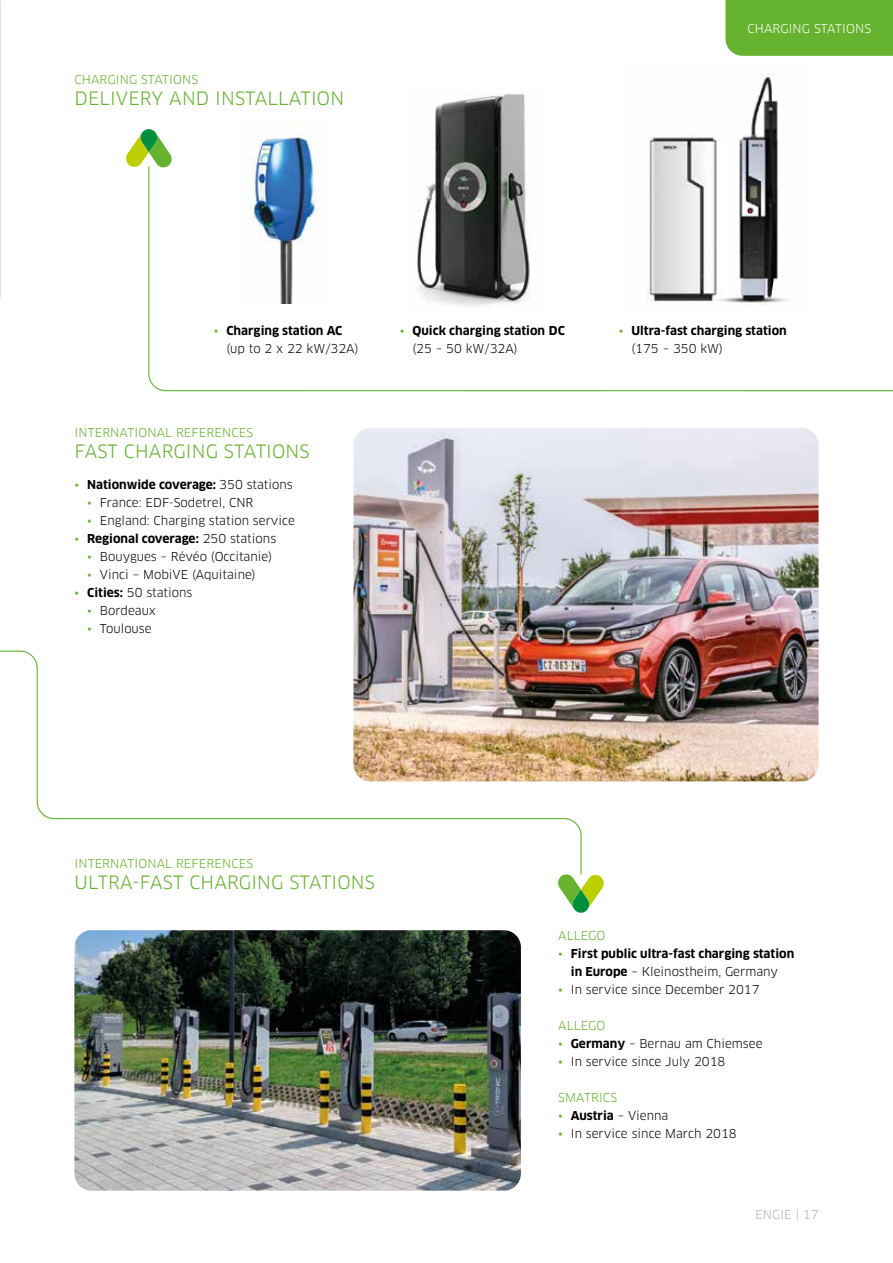
<style>
.page{position:relative;width:893px;height:1263px;background:#fff}
.page>*{position:absolute;margin:0;border:0;box-sizing:border-box;transform-origin:0 0}
.t1{font:18px "Clan Pro";letter-spacing:.01em;color:#65b32e}
.t2{font:700 12px/18px "Clan Pro";color:#000}
.t3{font:12px "Clan Pro";color:#000}
.t4{font:12px "Clan Pro";letter-spacing:.01em;color:#65b32e}
.t5{font:12px "Clan Pro";letter-spacing:.01em;color:#fff}
.t6{font:12px "Clan Pro";letter-spacing:.01em;color:#b3b2b2}
.s1{font-weight:400;color:#65b32e}
.s2{font-weight:400}
.s3{color:#65b32e}
.s4{font-weight:700}
</style>
<div class="page">
<svg style="left:558px;top:874px;width:46px;height:39px"></svg>
<img style="left:250px;top:123px;width:66px;height:42px">
<img style="left:435px;top:93px;width:91px;height:72px">
<img style="left:648px;top:74px;width:131px;height:91px">
<svg style="left:0;top:650px;width:582px;height:225px"></svg>
<svg style="left:126px;top:129px;width:46px;height:38px"></svg>
<svg style="left:148px;top:165px;width:745px;height:227px"></svg>
<img style="left:353px;top:428px;width:466px;height:353px">
<img style="left:74px;top:930px;width:447px;height:261px">
<div style="left:725px;top:0;width:168px;height:56px;background:#65b32e"></div>
<p class="t4" style="left:74px;top:72px;width:125px">CHARGING STATIONS</p>
<h1 class="t1" style="left:74px;top:87px;width:271px">DELIVERY AND INSTALLATION</h1>
<p class="t5" style="left:747px;top:21px;width:125px">CHARGING STATIONS</p>
<p class="t2" style="left:226px;top:322px;width:134px;text-indent:-13px"><span class="s1">•</span> Charging station AC <span class="s2">(up to 2 x 22 kW/32A)</span></p>
<p class="t2" style="left:412px;top:322px;width:154px;text-indent:-13px"><span class="s1">•</span> Quick charging station DC <span class="s2">(25 – 50 kW/32A)</span></p>
<p class="t2" style="left:631px;top:322px;width:157px;text-indent:-13px"><span class="s1">•</span> Ultra-fast charging station <span class="s2">(175 – 350 kW)</span></p>
<p class="t4" style="left:74px;top:426px;width:180px">INTERNATIONAL REFERENCES</p>
<h1 class="t1" style="left:74px;top:441px;width:237px">FAST CHARGING STATIONS</h1>
<p class="t2" style="left:74px;top:476px;width:220px"><span class="s1">•</span> Nationwide coverage: <span class="s2">350 stations</span></p>
<p class="t3" style="left:87px;top:495px;width:168px"><span class="s3">•</span> France: EDF-Sodetrel, CNR</p>
<p class="t3" style="left:87px;top:513px;width:209px"><span class="s3">•</span> England: Charging station service</p>
<p class="t2" style="left:74px;top:530px;width:203px"><span class="s1">•</span> Regional coverage: <span class="s2">250 stations</span></p>
<p class="t3" style="left:87px;top:549px;width:187px"><span class="s3">•</span> Bouygues – Révéo (Occitanie)</p>
<p class="t3" style="left:87px;top:567px;width:170px"><span class="s3">•</span> Vinci – MobiVE (Aquitaine)</p>
<p class="t3" style="left:74px;top:585px;width:120px"><span class="s3">•</span> <span class="s4">Cities:</span> 50 stations</p>
<p class="t3" style="left:87px;top:603px;width:70px"><span class="s3">•</span> Bordeaux</p>
<p class="t3" style="left:87px;top:621px;width:66px"><span class="s3">•</span> Toulouse</p>
<p class="t4" style="left:74px;top:857px;width:180px">INTERNATIONAL REFERENCES</p>
<h1 class="t1" style="left:74px;top:872px;width:302px">ULTRA-FAST CHARGING STATIONS</h1>
<p class="t4" style="left:558px;top:928px;width:49px">ALLEGO</p>
<p class="t2" style="left:558px;top:944px;width:238px;text-align:center"><span class="s1">•</span> First public ultra-fast charging station in Europe <span class="s2">– Kleinostheim, Germany</span></p>
<p class="t3" style="left:558px;top:982px;width:203px"><span class="s3">•</span> In service since December 2017</p>
<p class="t4" style="left:558px;top:1018px;width:49px">ALLEGO</p>
<p class="t3" style="left:558px;top:1036px;width:206px"><span class="s3">•</span> <span class="s4">Germany</span> – Bernau am Chiemsee</p>
<p class="t3" style="left:558px;top:1054px;width:169px"><span class="s3">•</span> In service since July 2018</p>
<p class="t4" style="left:558px;top:1090px;width:60px">SMATRICS</p>
<p class="t2" style="left:558px;top:1106px;width:112px"><span class="s1">•</span> Austria <span class="s2">– Vienna</span></p>
<p class="t3" style="left:558px;top:1126px;width:180px"><span class="s3">•</span> In service since March 2018</p>
<p class="t6" style="left:755px;top:1207px;width:65px">ENGIE | 17</p>
</div>
